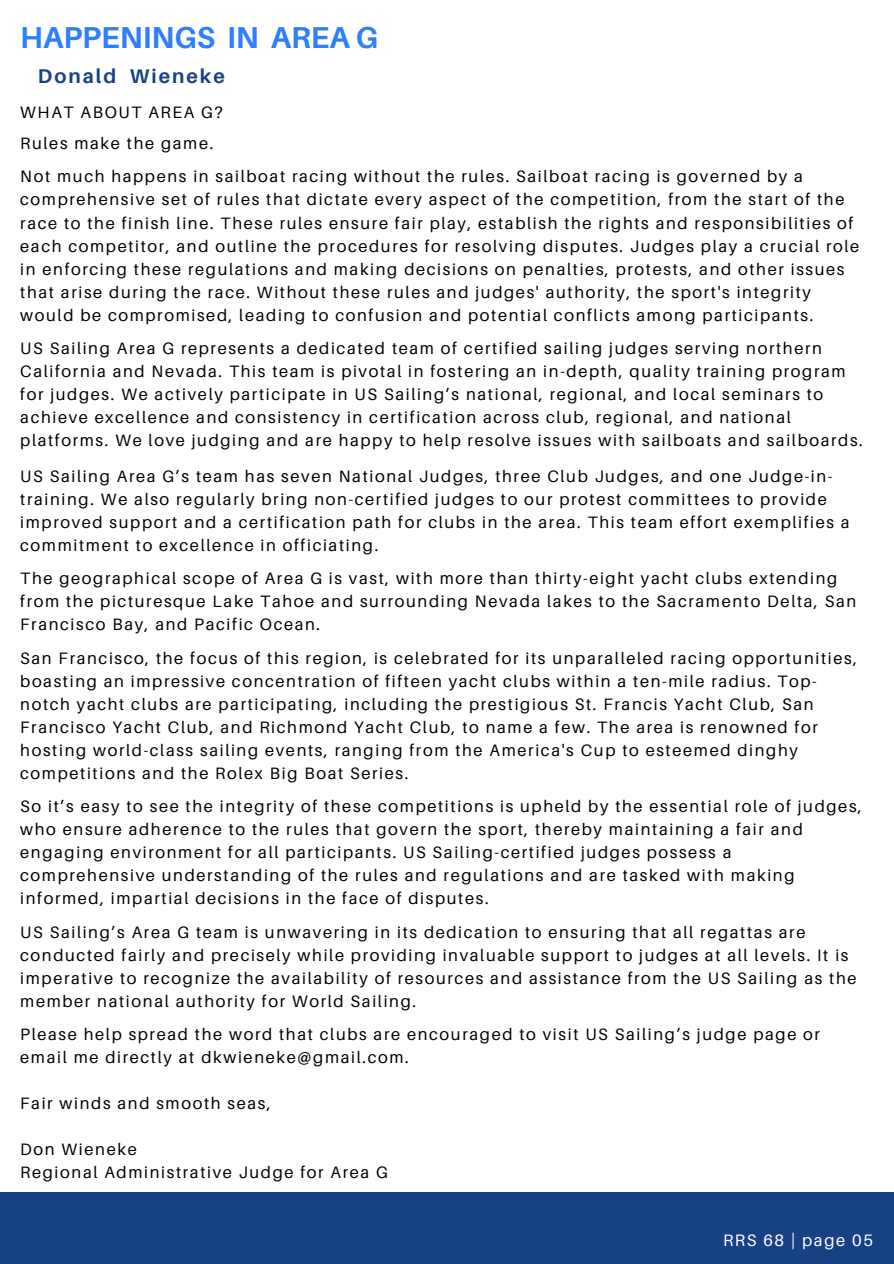
<style>
.page{position:relative;width:894px;height:1264px;background:#fff}
.page>*{position:absolute;margin:0;border:0;box-sizing:border-box;transform-origin:0 0}
.t1{font:700 30.3px "Aileron";color:#2e7fff}
.t2{font:700 19.8px "Aileron";letter-spacing:.1em;color:#184183}
.t3{font:16.5px/23px "Aileron";letter-spacing:.1em;color:#000}
.t4{font:16.5px "Aileron";letter-spacing:.1em;color:#fff}
</style>
<div class="page">
<div style="left:0;top:1192px;width:893px;height:71px;background:#184183"></div>
<h1 class="t1" style="left:20px;top:19px;width:359px">HAPPENINGS IN AREA G</h1>
<h2 class="t2" style="left:38px;top:64px;width:188px">Donald Wieneke</h2>
<p class="t3" style="left:20px;top:100px;width:204px">WHAT ABOUT AREA G?</p>
<p class="t3" style="left:20px;top:131px;width:194px">Rules make the game.</p>
<p class="t3" style="left:20px;top:165px;width:840px">Not much happens in sailboat racing without the rules. Sailboat racing is governed by a comprehensive set of rules that dictate every aspect of the competition, from the start of the race to the finish line. These rules ensure fair play, establish the rights and responsibilities of each competitor, and outline the procedures for resolving disputes. Judges play a crucial role in enforcing these regulations and making decisions on penalties, protests, and other issues that arise during the race. Without these rules and judges' authority, the sport's integrity would be compromised, leading to confusion and potential conflicts among participants.</p>
<p class="t3" style="left:20px;top:336px;width:843px">US Sailing Area G represents a dedicated team of certified sailing judges serving northern California and Nevada. This team is pivotal in fostering an in-depth, quality training program for judges. We actively participate in US Sailing’s national, regional, and local seminars to achieve excellence and consistency in certification across club, regional, and national platforms. We love judging and are happy to help resolve issues with sailboats and sailboards.</p>
<p class="t3" style="left:20px;top:464px;width:830px">US Sailing Area G’s team has seven National Judges, three Club Judges, and one Judge-in&shy;training. We also regularly bring non-certified judges to our protest committees to provide improved support and a certification path for clubs in the area. This team effort exemplifies a commitment to excellence in officiating.</p>
<p class="t3" style="left:20px;top:566px;width:837px">The geographical scope of Area G is vast, with more than thirty-eight yacht clubs extending from the picturesque Lake Tahoe and surrounding Nevada lakes to the Sacramento Delta, San<br>Francisco Bay, and Pacific Ocean.</p>
<p class="t3" style="left:20px;top:646px;width:838px">San Francisco, the focus of this region, is celebrated for its unparalleled racing opportunities, boasting an impressive concentration of fifteen yacht clubs within a ten-mile radius. Top&shy;notch yacht clubs are participating, including the prestigious St. Francis Yacht Club, San Francisco Yacht Club, and Richmond Yacht Club, to name a few. The area is renowned for hosting world-class sailing events, ranging from the America's Cup to esteemed dinghy competitions and the Rolex Big Boat Series.</p>
<p class="t3" style="left:20px;top:794px;width:842px">So it’s easy to see the integrity of these competitions is upheld by the essential role of judges, who ensure adherence to the rules that govern the sport, thereby maintaining a fair and engaging environment for all participants. US Sailing-certified judges possess a comprehensive understanding of the rules and regulations and are tasked with making informed, impartial decisions in the face of disputes.</p>
<p class="t3" style="left:20px;top:920px;width:837px">US Sailing’s Area G team is unwavering in its dedication to ensuring that all regattas are conducted fairly and precisely while providing invaluable support to judges at all levels. It is imperative to recognize the availability of resources and assistance from the US Sailing as the member national authority for World Sailing.</p>
<p class="t3" style="left:20px;top:1022px;width:801px">Please help spread the word that clubs are encouraged to visit US Sailing’s judge page or email me directly at dkwieneke@gmail.com.</p>
<p class="t3" style="left:20px;top:1091px;width:252px">Fair winds and smooth seas,</p>
<p class="t3" style="left:20px;top:1137px;width:118px">Don Wieneke</p>
<p class="t3" style="left:20px;top:1160px;width:369px">Regional Administrative Judge for Area G</p>
<h3 class="t4" style="left:722px;top:1229px;width:151px">RRS 68 | page 05</h3>
</div>
